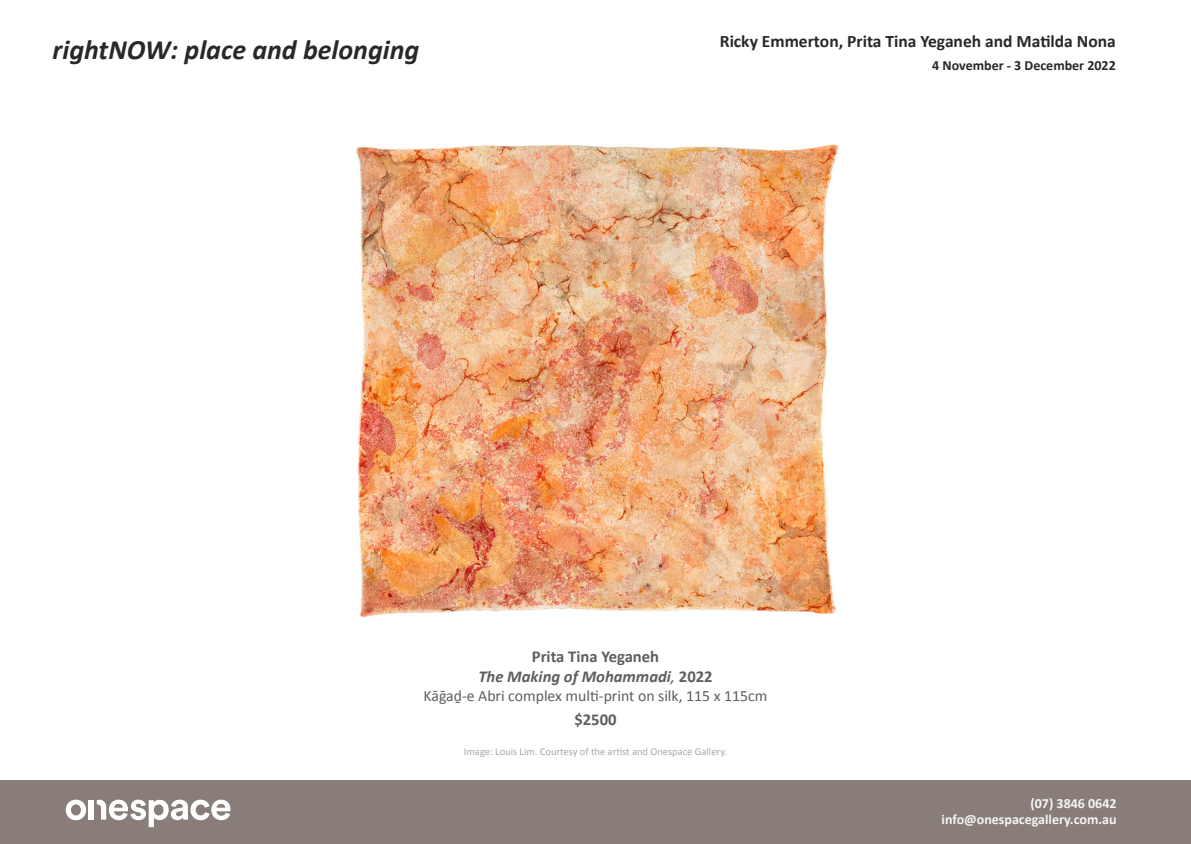
<style>
.page{position:relative;width:1191px;height:844px;background:#fff}
.page>*{position:absolute;margin:0;border:0;box-sizing:border-box;transform-origin:0 0}
.t1{font:italic 700 28px "Calibri";color:#292829}
.t2{font:700 17.5px "Calibri";color:#292829}
.t3{font:700 16.62px/19.9px "Calibri";color:#5c5e60;text-align:center}
.t4{font:15.75px "Calibri";color:#5c5e60}
.t5{font:700 14px/16.8px "Calibri";color:#f3f4f4}
.t6{font:700 14px "Calibri";color:#292829}
.t7{font:10.5px "Calibri";color:#a7a9ac}
.s1{font-style:italic}
.s2{font-weight:400;font-style:italic}
.s3{font-weight:400;font-size:15.75px;color:#808285}
</style>
<div class="page">
<div style="left:0;top:780px;width:1191px;height:63px;background:#887d78"></div>
<svg style="left:66px;top:799px;width:20px;height:21px"></svg>
<div style="left:89px;top:800px;width:5px;height:19px;background:#fff"></div>
<svg style="left:97px;top:799px;width:133px;height:27px"></svg>
<img style="left:356px;top:144px;width:483px;height:474px">
<h1 class="t1" style="left:53px;top:30px;width:368px">rightNOW: place and belonging</h1>
<h2 class="t2" style="left:720px;top:29px;width:397px">Ricky Emmerton, Prita Tina Yeganeh and Matilda Nona</h2>
<h3 class="t6" style="left:932px;top:56px;width:185px">4 November - 3 December 2022</h3>
<h3 class="t3" style="left:478px;top:645px;width:236px">Prita Tina Yeganeh<br><span class="s1">The Making of Mohammadi</span><span class="s2">,</span> 2022</h3>
<h3 class="t4" style="left:423px;top:684px;width:345px">Kāḡaḏ-e Abri complex multi-print on silk, 115 x 115cm</h3>
<h3 class="t3" style="left:574px;top:709px;width:44px">$2500</h3>
<p class="t7" style="left:464px;top:744px;width:265px">Image: Louis Lim. Courtesy of the artist and Onespace Gallery.</p>
<h3 class="t5" style="left:941px;top:793px;width:188px;text-indent:89px">(07) 3846 0642<span class="s3">12 </span>info@onespacegallery.com.au</h3>
</div>
